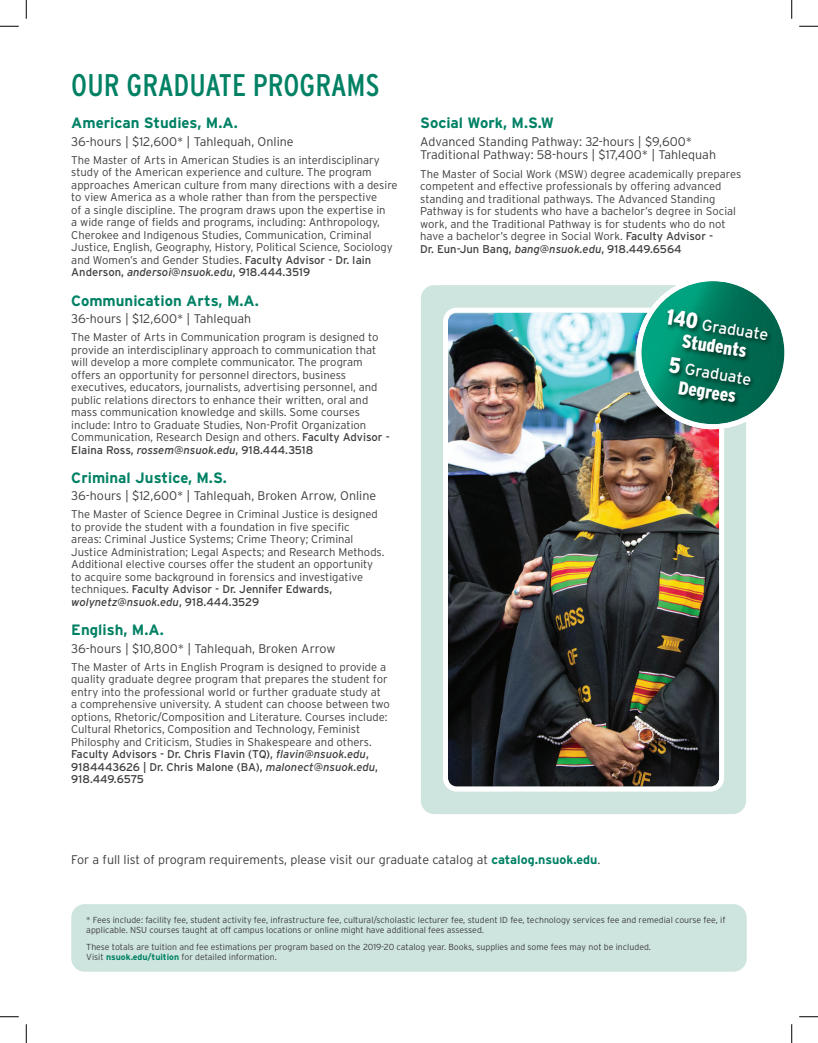
<style>
.page{position:relative;width:818px;height:1043px;background:#fff}
.page>*{position:absolute;margin:0;border:0;box-sizing:border-box;transform-origin:0 0}
.t1{font:condensed 31.25px "Interstate";color:#008164}
.t2{font:900 condensed 18.75px "Interstate";color:#fff}
.t3{font:15.88px "Interstate";color:#fff}
.t4{font:700 15px "Interstate";color:#008164}
.t5{font:300 12.5px/13.8px "Interstate";color:#3e3e3f}
.t6{font:300 11.25px/12.5px "Interstate";color:#3e3e3f}
.t7{font:300 8.75px/10.5px "Interstate";color:#3e3e3f}
.s1{font-weight:400}
.s2{font-weight:400;font-style:italic}
.s3{font-weight:900;font-stretch:condensed;font-size:22.12px}
.s4{font-weight:700;color:#008164}
</style>
<div class="page">
<div style="left:421px;top:285px;width:325px;height:529px;background:#cee4de;border-radius:13px"></div>
<img style="left:443px;top:308px;width:281px;height:483px">
<div style="left:71px;top:904px;width:675px;height:67px;background:#cee4de;border-radius:13px"></div>
<svg style="left:625px;top:281px;width:160px;height:159px"></svg>
<img style="left:666px;top:308px;width:108px;height:101px">
<svg style="left:0;top:25px;width:19px;height:2px"></svg>
<svg style="left:799px;top:25px;width:19px;height:2px"></svg>
<svg style="left:0;top:1016px;width:19px;height:1px"></svg>
<svg style="left:799px;top:1016px;width:19px;height:1px"></svg>
<svg style="left:25px;top:0;width:2px;height:19px"></svg>
<svg style="left:25px;top:1024px;width:2px;height:18px"></svg>
<svg style="left:791px;top:0;width:1px;height:19px"></svg>
<svg style="left:791px;top:1024px;width:1px;height:18px"></svg>
<h1 class="t1" style="left:71px;top:66px;width:310px">OUR GRADUATE PROGRAMS</h1>
<h3 class="t4" style="left:71px;top:114px;width:168px">American Studies, M.A.</h3>
<p class="t5" style="left:71px;top:134px;width:224px">36-hours | $12,600* | Tahlequah, Online</p>
<p class="t6" style="left:71px;top:153px;width:328px">The Master of Arts in American Studies is an interdisciplinary study of the American experience and culture. The program approaches American culture from many directions with a desire to view America as a whole rather than from the perspective<br>of a single discipline. The program draws upon the expertise in<br>a wide range of fields and programs, including: Anthropology, Cherokee and Indigenous Studies, Communication, Criminal Justice, English, Geography, History, Political Science, Sociology and Women’s and Gender Studies. <span class="s1">Faculty Advisor - Dr. Iain Anderson,</span> <span class="s2">andersoi@nsuok.edu</span><span class="s1">, 918.444.3519</span></p>
<h3 class="t4" style="left:71px;top:291px;width:189px">Communication Arts, M.A.</h3>
<p class="t5" style="left:71px;top:311px;width:181px">36-hours | $12,600* | Tahlequah</p>
<p class="t6" style="left:71px;top:331px;width:320px">The Master of Arts in Communication program is designed to provide an interdisciplinary approach to communication that will develop a more complete communicator. The program offers an opportunity for personnel directors, business executives, educators, journalists, advertising personnel, and public relations directors to enhance their written, oral and mass communication knowledge and skills. Some courses include: Intro to Graduate Studies, Non-Profit Organization Communication, Research Design and others. <span class="s1">Faculty Advisor - Elaina Ross,</span> <span class="s2">rossem@nsuok.edu</span><span class="s1">, 918.444.3518</span></p>
<h3 class="t4" style="left:71px;top:468px;width:157px">Criminal Justice, M.S.</h3>
<p class="t5" style="left:71px;top:489px;width:306px">36-hours | $12,600* | Tahlequah, Broken Arrow, Online</p>
<p class="t6" style="left:71px;top:508px;width:314px">The Master of Science Degree in Criminal Justice is designed to provide the student with a foundation in five specific<br>areas: Criminal Justice Systems; Crime Theory; Criminal Justice Administration; Legal Aspects; and Research Methods.<br>Additional elective courses offer the student an opportunity to acquire some background in forensics and investigative techniques. <span class="s1">Faculty Advisor - Dr. Jennifer Edwards, </span><span class="s2">wolynetz@nsuok.edu</span><span class="s1">, 918.444.3529</span></p>
<h3 class="t4" style="left:71px;top:621px;width:94px">English, M.A.</h3>
<p class="t5" style="left:71px;top:641px;width:266px">36-hours | $10,800* | Tahlequah, Broken Arrow</p>
<p class="t6" style="left:71px;top:660px;width:320px">The Master of Arts in English Program is designed to provide a quality graduate degree program that prepares the student for entry into the professional world or further graduate study at a comprehensive university. A student can choose between two options, Rhetoric/Composition and Literature. Courses include:<br>Cultural Rhetorics, Composition and Technology, Feminist Philosphy and Criticism, Studies in Shakespeare and others.<br><span class="s1">Faculty Advisors - Dr. Chris Flavin (TQ),</span> <span class="s2">flavin@nsuok.edu</span><span class="s1">, 9184443626 | Dr. Chris Malone (BA),</span> <span class="s2">malonect@nsuok.edu</span><span class="s1">, 918.449.6575</span></p>
<h3 class="t4" style="left:420px;top:114px;width:135px">Social Work, M.S.W</h3>
<p class="t5" style="left:420px;top:134px;width:297px">Advanced Standing Pathway: 32-hours | $9,600*<br>Traditional Pathway: 58-hours | $17,400* | Tahlequah</p>
<p class="t6" style="left:420px;top:167px;width:322px">The Master of Social Work (MSW) degree academically prepares competent and effective professionals by offering advanced standing and traditional pathways. The Advanced Standing Pathway is for students who have a bachelor’s degree in Social work, and the Traditional Pathway is for students who do not have a bachelor’s degree in Social Work. <span class="s1">Faculty Advisor -<br>Dr. Eun-Jun Bang,</span> <span class="s2">bang@nsuok.edu</span><span class="s1">, 918.449.6564</span></p>
<h3 class="t3" style="left:668px;top:309px;width:105px;rotate:9deg"><span class="s3">140</span> Graduate</h3>
<h2 class="t2" style="left:684px;top:329px;width:67px;rotate:9deg">Students</h2>
<h3 class="t3" style="left:670px;top:357px;width:85px;rotate:9deg"><span class="s3">5</span> Graduate</h3>
<h2 class="t2" style="left:680px;top:376px;width:60px;rotate:9deg">Degrees</h2>
<p class="t5" style="left:71px;top:852px;width:530px">For a full list of program requirements, please visit our graduate catalog at <span class="s4">catalog.nsuok.edu</span>.</p>
<p class="t7" style="left:86px;top:914px;width:640px">* Fees include: facility fee, student activity fee, infrastructure fee, cultural/scholastic lecturer fee, student ID fee, technology services fee and remedial course fee, if applicable. NSU courses taught at off campus locations or online might have additional fees assessed.</p>
<p class="t7" style="left:86px;top:941px;width:566px">These totals are tuition and fee estimations per program based on the 2019-20 catalog year. Books, supplies and some fees may not be included.<br>Visit <span class="s4">nsuok.edu/tuition</span> for detailed information.</p>
</div>
